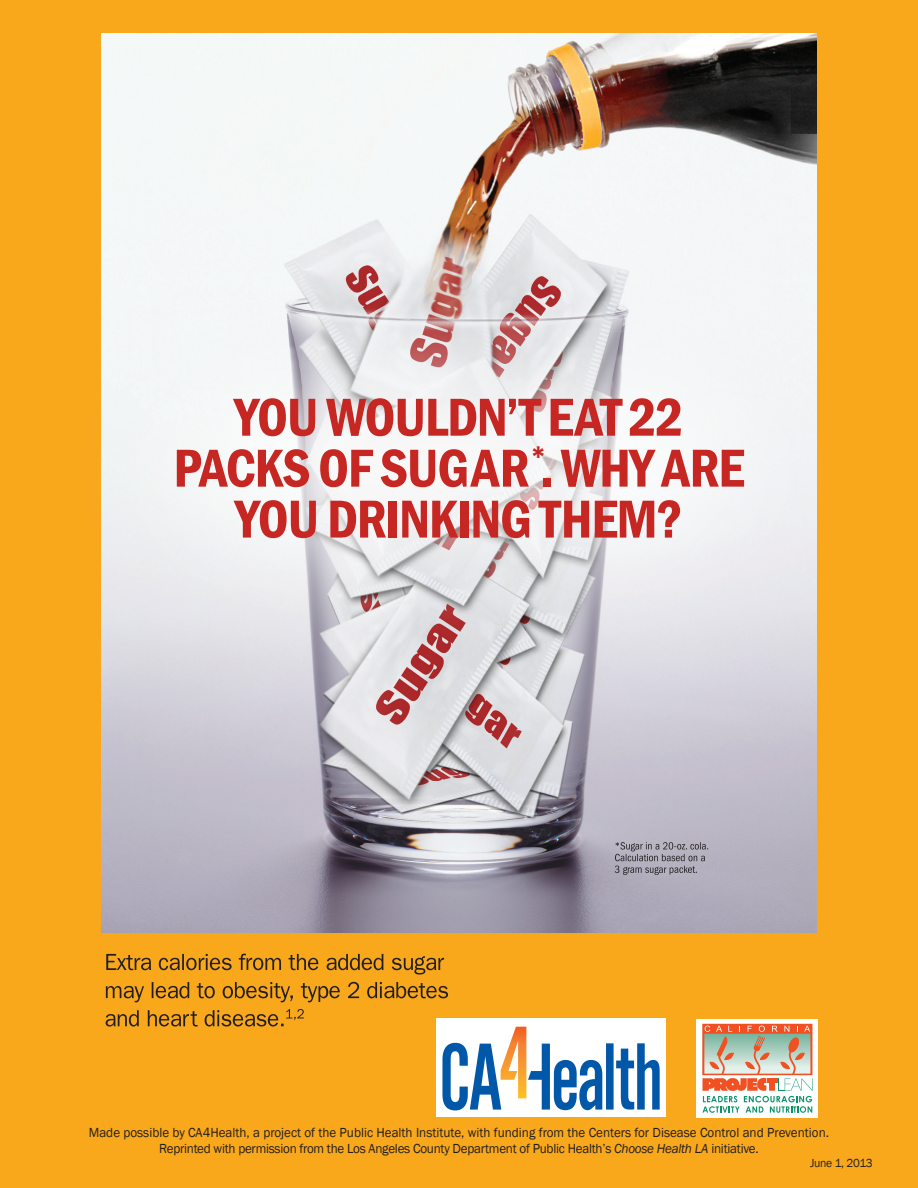
<style>
.page{position:relative;width:918px;height:1188px;background:#f9a71b}
.page>*{position:absolute;margin:0;border:0;box-sizing:border-box;transform-origin:0 0}
.t1{font:600 condensed 55.35px/51px "Franklin Gothic";letter-spacing:-.025em;color:#c62722;text-align:center}
.t2{font:13.5px/16.2px "Franklin Gothic";color:#231f20;text-align:center}
.t3{font:12px "Franklin Gothic";letter-spacing:-.02em;color:#231f20}
.s1{font-style:italic}
</style>
<div class="page">
<div style="left:437px;top:1019px;width:229px;height:98px;background:#fff"></div>
<svg style="left:442px;top:1027px;width:218px;height:83px"></svg>
<div style="left:697px;top:1019px;width:121px;height:98px;background:#fff"></div>
<svg style="left:702px;top:1024px;width:111px;height:89px"></svg>
<img style="left:102px;top:34px;width:715px;height:898px">
<div style="left:72px;top:292px;width:775px;height:353px;background:#fff;opacity:.75"></div>
<svg style="left:615px;top:842px;width:93px;height:33px;background:#9c98a4"></svg>
<svg style="left:106px;top:1009px;width:198px;height:18px"></svg>
<svg style="left:106px;top:982px;width:342px;height:20px"></svg>
<svg style="left:106px;top:953px;width:338px;height:22px"></svg>
<h1 class="t1" style="left:173px;top:391px;width:573px">YOU WOULDN’T EAT 22<br>PACKS OF SUGAR<sup>*</sup>. WHY ARE<br>YOU DRINKING THEM?</h1>
<p class="t2" style="left:89px;top:1124px;width:742px">Made possible by CA4Health, a project of the Public Health Institute, with funding from the Centers for Disease Control and Prevention.<br>Reprinted with permission from the Los Angeles County Department of Public Health’s <span class="s1">Choose Health LA</span> initiative.</p>
<p class="t3" style="left:810px;top:1156px;width:64px">June 1, 2013</p>
</div>
